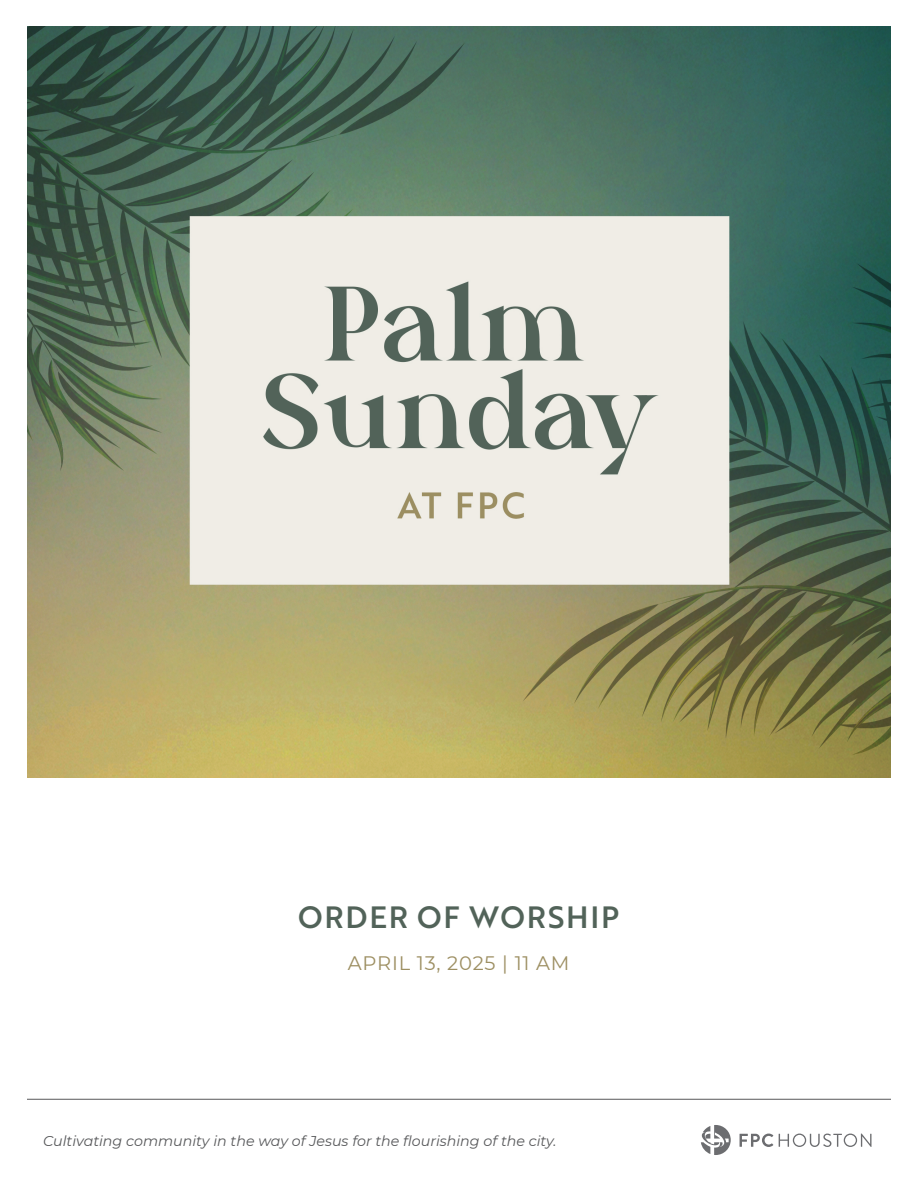
<style>
.page{position:relative;width:918px;height:1188px;background:#fff}
.page>*{position:absolute;margin:0;border:0;box-sizing:border-box;transform-origin:0 0}
.Title_With_Text{font:30px "Brother 1816 Medium";letter-spacing:.06em;color:#526359}
.Title_With_Text-2{font:19.5px "Montserrat";letter-spacing:.04em;color:#9d8f62}
.Title_With_Text-3{font:italic 14.25px "Montserrat";color:#57585a}
</style>
<div class="page">
<img style="left:27px;top:26px;width:864px;height:752px">
<hr style="left:27px;top:1099px;width:864px;height:1px;background:#57585a">
<svg style="left:740px;top:1134px;width:33px;height:13px"></svg>
<svg style="left:779px;top:1134px;width:92px;height:13px"></svg>
<svg style="left:701px;top:1125px;width:30px;height:30px"></svg>
<p class="Title_With_Text" style="left:298px;top:894px;width:323px">ORDER OF WORSHIP</p>
<p class="Title_With_Text-2" style="left:348px;top:950px;width:223px">APRIL 13, 2025 | 11 AM</p>
<p class="Title_With_Text-3" style="left:43px;top:1131px;width:515px">Cultivating community in the way of Jesus for the flourishing of the city.</p>
</div>
